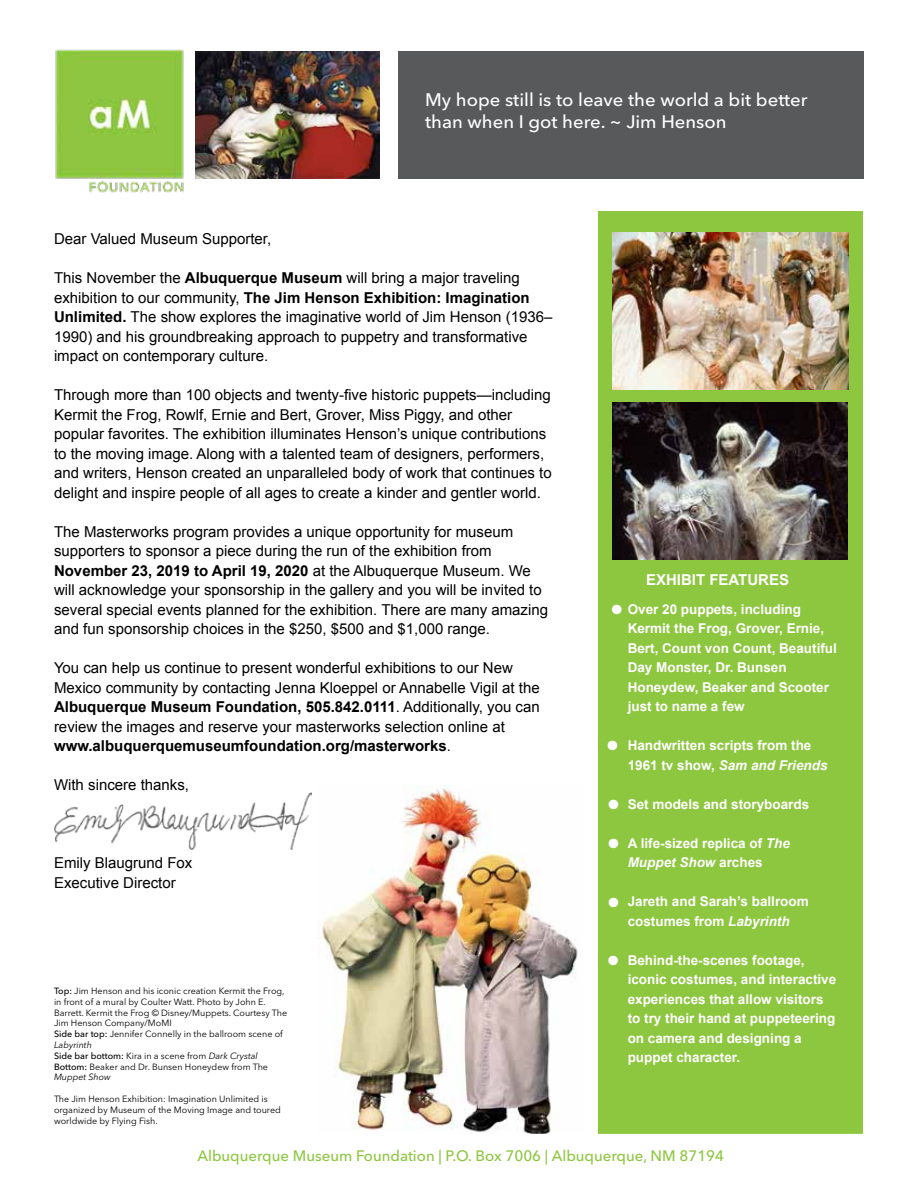
<style>
.page{position:relative;width:918px;height:1188px;background:#fff}
.page>*{position:absolute;margin:0;border:0;box-sizing:border-box;transform-origin:0 0}
.t1{font:27px/58.8px "Avenir Next LT Pro";color:#fff}
.t2{font:500 18px/21.6px "Avenir Next LT Pro";color:#fff}
.t3{font:15px/19.5px "Arial";color:#000}
.t4{font:500 15px "Avenir Next LT Pro";color:#8dc63f}
.t5{font:700 15px "Arial";color:#fff}
.t6{font:700 13.5px/19.5px "Arial";color:#fff}
.t7{font:9px/10.8px "Avenir Next LT Pro";color:#000}
.s1{font-weight:700}
.s2{font-weight:500}
.s3{font-style:italic}
</style>
<div class="page">
<img style="left:318px;top:785px;width:260px;height:349px">
<img style="left:202px;top:51px;width:177px;height:127px">
<div style="left:598px;top:211px;width:265px;height:923px;background:#8dc63f"></div>
<img style="left:613px;top:403px;width:234px;height:157px">
<img style="left:613px;top:232px;width:236px;height:157px">
<img style="left:55px;top:49px;width:147px;height:144px">
<img style="left:54px;top:793px;width:258px;height:57px">
<div style="left:399px;top:51px;width:465px;height:127px;background:#58595b"></div>
<p class="t2" style="left:425px;top:89px;width:384px">My hope still is to leave the world a bit better than when I got here. ~ Jim Henson</p>
<p class="t3" style="left:54px;top:229px;width:219px">Dear Valued Museum Supporter,</p>
<p class="t3" style="left:54px;top:268px;width:500px">This November the <span class="s1">Albuquerque Museum</span> will bring a major traveling exhibition to our community, <span class="s1">The Jim Henson Exhibition: Imagination Unlimited.</span> The show explores the imaginative world of Jim Henson (1936– 1990) and his groundbreaking approach to puppetry and transformative impact on contemporary culture.</p>
<p class="t3" style="left:54px;top:385px;width:499px">Through more than 100 objects and twenty-five historic puppets—including Kermit the Frog, Rowlf, Ernie and Bert, Grover, Miss Piggy, and other popular favorites. The exhibition illuminates Henson’s unique contributions to the moving image. Along with a talented team of designers, performers, and writers, Henson created an unparalleled body of work that continues to delight and inspire people of all ages to create a kinder and gentler world.</p>
<p class="t3" style="left:54px;top:522px;width:496px">The Masterworks program provides a unique opportunity for museum supporters to sponsor a piece during the run of the exhibition from <span class="s1">November 23, 2019 to April 19, 2020</span> at the Albuquerque Museum. We will acknowledge your sponsorship in the gallery and you will be invited to several special events planned for the exhibition. There are many amazing and fun sponsorship choices in the $250, $500 and $1,000 range.</p>
<p class="t3" style="left:54px;top:658px;width:487px">You can help us continue to present wonderful exhibitions to our New Mexico community by contacting Jenna Kloeppel or Annabelle Vigil at the <span class="s1">Albuquerque Museum Foundation, 505.842.0111</span>. Additionally, you can review the images and reserve your masterworks selection online at <span class="s1">www.albuquerquemuseumfoundation.org/masterworks</span>.</p>
<p class="t3" style="left:54px;top:775px;width:137px">With sincere thanks,</p>
<p class="t3" style="left:54px;top:853px;width:140px">Emily Blaugrund Fox<br>Executive Director</p>
<p class="t7" style="left:54px;top:985px;width:235px"><span class="s2">Top:</span> Jim Henson and his iconic creation Kermit the Frog, in front of a mural by Coulter Watt. Photo by John E.<br>Barrett. Kermit the Frog © Disney/Muppets. Courtesy The Jim Henson Company/MoMI<br><span class="s2">Side bar top:</span> Jennifer Connelly in the ballroom scene of <span class="s3">Labyrinth<br></span><span class="s2">Side bar bottom:</span> Kira in a scene from <span class="s3">Dark Crystal </span><span class="s2">Bottom:</span> Beaker and Dr. Bunsen Honeydew from The <span class="s3">Muppet Show</span></p>
<p class="t7" style="left:54px;top:1093px;width:228px">The Jim Henson Exhibition: Imagination Unlimited is organized by Museum of the Moving Image and toured worldwide by Flying Fish.</p>
<p class="t5" style="left:646px;top:570px;width:145px">EXHIBIT FEATURES</p>
<p class="t6" style="left:628px;top:599px;width:211px">Over 20 puppets, including<br>Kermit the Frog, Grover, Ernie,<br>Bert, Count von Count, Beautiful<br>Day Monster, Dr. Bunsen<br>Honeydew, Beaker and Scooter just to name a few</p>
<p class="t6" style="left:628px;top:736px;width:201px">Handwritten scripts from the<br>1961 tv show, <span class="s3">Sam and Friends</span></p>
<p class="t6" style="left:628px;top:794px;width:183px">Set models and storyboards</p>
<p class="t6" style="left:628px;top:833px;width:164px">A life-sized replica of <span class="s3">The<br>Muppet Show</span> arches</p>
<p class="t6" style="left:628px;top:892px;width:183px">Jareth and Sarah’s ballroom costumes from <span class="s3">Labyrinth</span></p>
<p class="t6" style="left:628px;top:950px;width:210px">Behind-the-scenes footage, iconic costumes, and interactive experiences that allow visitors to try their hand at puppeteering on camera and designing a puppet character.</p>
<h1 class="t1" style="left:610px;top:581px;width:15px">•</h1>
<h1 class="t1" style="left:606px;top:716px;width:16px">• •</h1>
<h1 class="t1" style="left:607px;top:814px;width:15px">•</h1>
<h1 class="t1" style="left:606px;top:874px;width:16px;line-height:57.3px">• •</h1>
<p class="t4" style="left:197px;top:1147px;width:528px">Albuquerque Museum Foundation | P.O. Box 7006 | Albuquerque, NM 87194</p>
</div>
